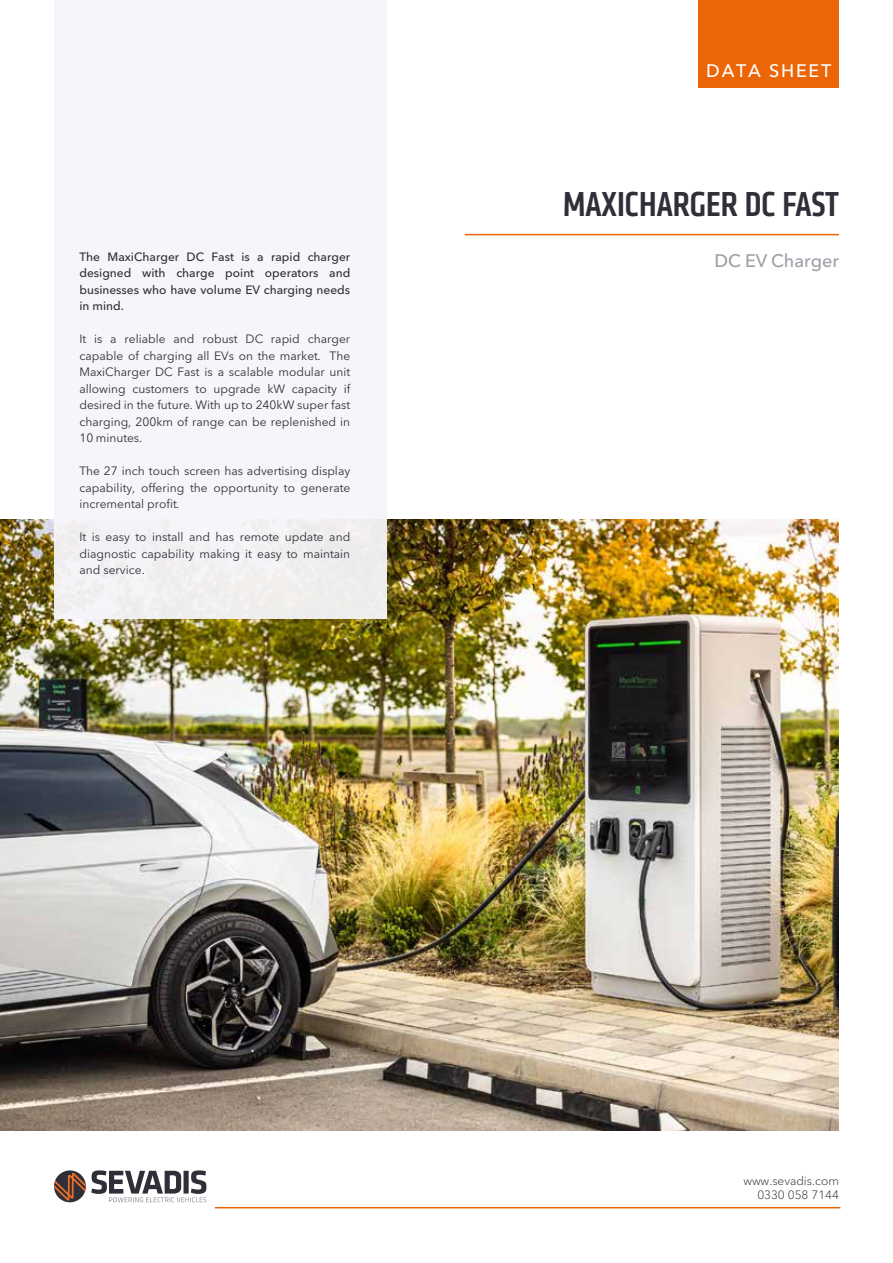
<style>
.page{position:relative;width:893px;height:1263px;background:#fff}
.page>*{position:absolute;margin:0;border:0;box-sizing:border-box;transform-origin:0 0}
.t1{font:500 36px "Klavika Condensed";color:#302f39}
.t2{font:500 18px "Avenir Next LT Pro";color:#9d9fa6}
.t3{font:500 18px "Avenir Next LT Pro";letter-spacing:.1em;color:#fff}
.t4{font:12px/16.5px "Avenir Next LT Pro";color:#302f39;text-align:justify}
.t5{font:500 12px/16.5px "Avenir Next LT Pro";color:#302f39;text-align:justify}
.t6{font:300 12px/14.4px "Avenir Next LT Pro";color:#302f39;text-align:right}
</style>
<div class="page">
<img style="left:0;top:519px;width:839px;height:611px">
<div style="left:54px;top:0;width:333px;height:619px;background:#f6f5f9"></div>
<hr style="left:215px;top:1207px;width:625px;height:1px;background:#ec6608">
<hr style="left:465px;top:234px;width:374px;height:1px;background:#ec6608">
<div style="left:699px;top:0;width:140px;height:87px;background:#ec6608"></div>
<svg style="left:54px;top:1170px;width:152px;height:32px"></svg>
<p class="t5" style="left:79px;top:248px;width:272px">The MaxiCharger DC Fast is a rapid charger designed with charge point operators and businesses who have volume EV charging needs in mind.</p>
<p class="t4" style="left:79px;top:330px;width:272px">It is a reliable and robust DC rapid charger capable of charging all EVs on the market. The MaxiCharger DC Fast is a scalable modular unit allowing customers to upgrade kW capacity if desired in the future. With up to 240kW super fast charging, 200km of range can be replenished in 10 minutes.</p>
<p class="t4" style="left:79px;top:462px;width:272px">The 27 inch touch screen has advertising display capability, offering the opportunity to generate incremental profit.</p>
<p class="t4" style="left:79px;top:528px;width:272px">It is easy to install and has remote update and diagnostic capability making it easy to maintain and service.</p>
<h2 class="t3" style="left:706px;top:56px;width:127px">DATA SHEET</h2>
<h1 class="t1" style="left:563px;top:182px;width:277px">MAXICHARGER DC FAST</h1>
<h2 class="t2" style="left:715px;top:245px;width:126px">DC EV Charger</h2>
<p class="t6" style="left:743px;top:1173px;width:97px">www.sevadis.com<br>0330 058 7144</p>
</div>
